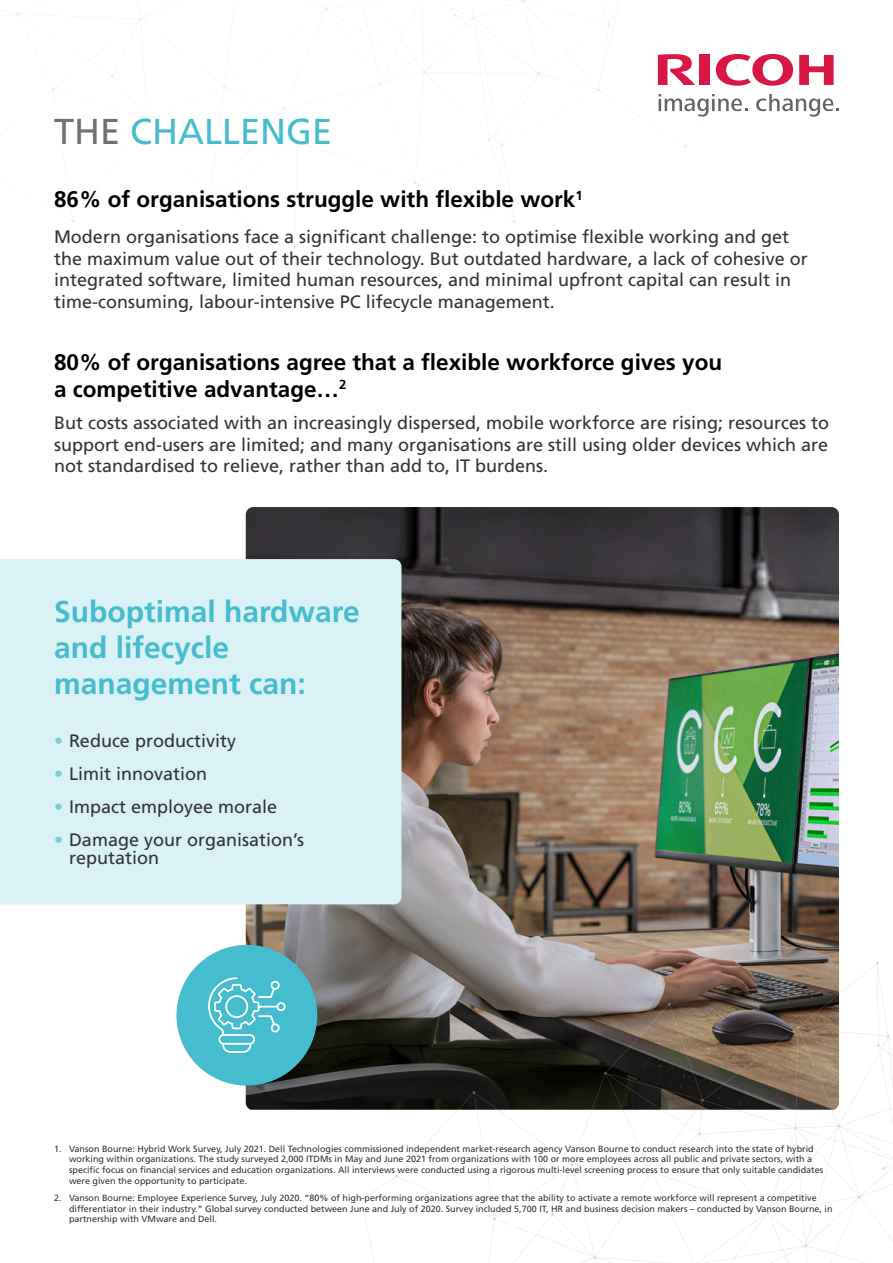
<style>
.page{position:relative;width:893px;height:1263px;background:#fff}
.page>*{position:absolute;margin:0;border:0;box-sizing:border-box;transform-origin:0 0}
.t1{font:36px "Frutiger LT Std";color:#46bccf}
.t2{font:700 30px/36px "Frutiger LT Std";color:#46bccf}
.t3{font:700 22.5px/27px "Frutiger LT Std";color:#000}
.t4{font:18px/21.6px "Frutiger LT Std";color:#333}
.t5{font:9px/10.8px "Frutiger LT Std";color:#333}
.s1{color:#727171}
.s2{color:#7dcbd9}
</style>
<div class="page">
<svg style="left:16px;top:0;width:823px;height:248px"></svg>
<img style="left:246px;top:507px;width:593px;height:603px">
<div style="left:0;top:559px;width:401px;height:345px;background:#daf2f5"></div>
<svg style="left:360px;top:962px;width:533px;height:301px"></svg>
<div style="left:176px;top:945px;width:141px;height:140px;background:#46bccf;border-radius:50%"></div>
<svg style="left:208px;top:977px;width:78px;height:76px"></svg>
<h1 class="t1" style="left:54px;top:110px;width:280px"><span class="s1">THE</span> CHALLENGE</h1>
<h3 class="t3" style="left:54px;top:186px;width:530px">86% of organisations struggle with flexible work<sup>1</sup></h3>
<p class="t4" style="left:54px;top:226px;width:755px">Modern organisations face a significant challenge: to optimise flexible working and get the maximum value out of their technology. But outdated hardware, a lack of cohesive or integrated software, limited human resources, and minimal upfront capital can result in time-consuming, labour-intensive PC lifecycle management.</p>
<h3 class="t3" style="left:54px;top:348px;width:670px">80% of organisations agree that a flexible workforce gives you a competitive advantage…<sup>2</sup></h3>
<p class="t4" style="left:54px;top:412px;width:777px;text-align:justify">But costs associated with an increasingly dispersed, mobile workforce are rising; resources to support end-users are limited; and many organisations are still using older devices which are not standardised to relieve, rather than add to, IT burdens.</p>
<h2 class="t2" style="left:54px;top:593px;width:307px">Suboptimal hardware and lifecycle management can:</h2>
<h3 class="t4" style="left:54px;top:730px;width:183px"><span class="s2">•</span> Reduce productivity</h3>
<h3 class="t4" style="left:54px;top:763px;width:155px"><span class="s2">•</span> Limit innovation</h3>
<h3 class="t4" style="left:54px;top:796px;width:225px"><span class="s2">•</span> Impact employee morale</h3>
<h3 class="t4" style="left:69px;top:831px;width:237px;line-height:18px;text-indent:-15px"><span class="s2">•</span> Damage your organisation’s reputation</h3>
<p class="t5" style="left:69px;top:1143px;width:756px;text-indent:-15px">1. Vanson Bourne: Hybrid Work Survey, July 2021. Dell Technologies commissioned independent market-research agency Vanson Bourne to conduct research into the state of hybrid working within organizations. The study surveyed 2,000 ITDMs in May and June 2021 from organizations with 100 or more employees across all public and private sectors, with a specific focus on financial services and education organizations. All interviews were conducted using a rigorous multi-level screening process to ensure that only suitable candidates were given the opportunity to participate.</p>
<p class="t5" style="left:69px;top:1192px;width:765px;text-indent:-15px">2. Vanson Bourne: Employee Experience Survey, July 2020. “80% of high-performing organizations agree that the ability to activate a remote workforce will represent a competitive differentiator in their industry.” Global survey conducted between June and July of 2020. Survey included 5,700 IT, HR and business decision makers – conducted by Vanson Bourne, in partnership with VMware and Dell.</p>
</div>
